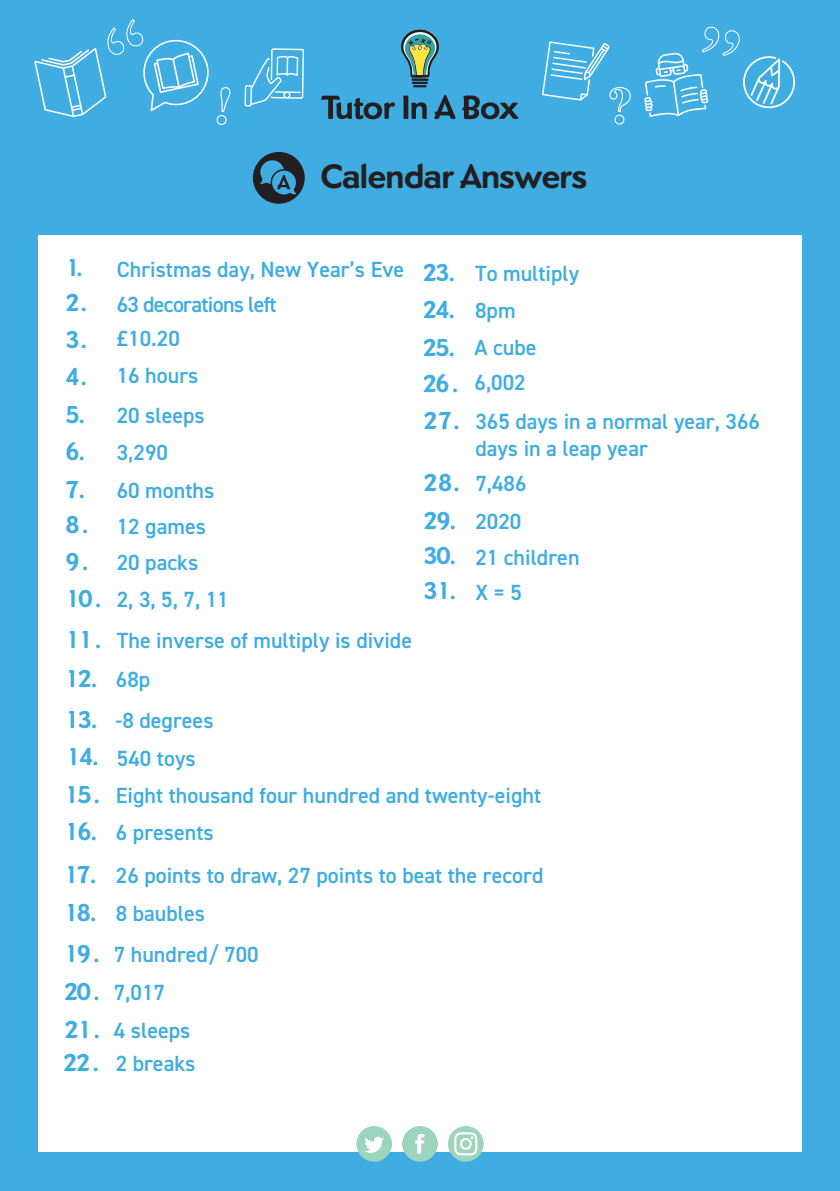
<style>
.page{position:relative;width:840px;height:1191px;background:#fff}
.page>*{position:absolute;margin:0;border:0;box-sizing:border-box;transform-origin:0 0}
.t1{font:700 35.2px "Dundee";color:#231f20}
.t2{font:700 25.4px "Dundee";color:#40ade2}
.t3{font:600 22px/36.2px "DIN2014";color:#40ade2}
.t4{font:600 22px "DIN2014";letter-spacing:-.03em;color:#40ade2}
.s1{font-family:"Dundee";font-weight:700;font-size:25.4px}
.s2{font-family:"DIN2014";font-weight:600;font-size:22px}
</style>
<div class="page">
<div style="left:0;top:0;width:839px;height:1191px;background:#40ade2"></div>
<div style="left:38px;top:235px;width:763px;height:917px;background:#fff"></div>
<svg style="left:321px;top:96px;width:74px;height:23px"></svg>
<svg style="left:403px;top:96px;width:23px;height:23px"></svg>
<svg style="left:434px;top:95px;width:21px;height:24px"></svg>
<svg style="left:462px;top:95px;width:56px;height:24px"></svg>
<svg style="left:401px;top:29px;width:38px;height:58px"></svg>
<div style="left:356px;top:1126px;width:36px;height:35px;background:#9cd4bd;border-radius:50%"></div>
<svg style="left:365px;top:1136px;width:19px;height:16px"></svg>
<div style="left:402px;top:1126px;width:35px;height:35px;background:#9cd4bd;border-radius:50%"></div>
<svg style="left:415px;top:1134px;width:9px;height:19px"></svg>
<div style="left:447px;top:1126px;width:36px;height:35px;background:#9cd4bd;border-radius:50%"></div>
<svg style="left:454px;top:1132px;width:23px;height:23px"></svg>
<svg style="left:244px;top:48px;width:60px;height:58px"></svg>
<svg style="left:644px;top:26px;width:152px;height:91px"></svg>
<svg style="left:34px;top:19px;width:197px;height:106px"></svg>
<svg style="left:542px;top:41px;width:89px;height:84px"></svg>
<div style="left:253px;top:152px;width:51px;height:52px;background:#231f20;border-radius:50%"></div>
<svg style="left:260px;top:159px;width:36px;height:36px"></svg>
<h1 class="t1" style="left:320px;top:155px;width:268px">Calendar Answers</h1>
<p class="t3" style="left:65px;top:251px;width:340px"><span class="s1">1.</span> Christmas day, New Year’s Eve</p>
<p class="t4" style="left:65px;top:289px;width:213px"><span class="s1">2.</span> 63 decorations left</p>
<p class="t3" style="left:65px;top:320px;width:116px"><span class="s1">3.</span> £10.20</p>
<p class="t3" style="left:65px;top:357px;width:135px"><span class="s1">4.</span> 16 hours</p>
<p class="t3" style="left:65px;top:397px;width:141px"><span class="s1">5.</span> 20 sleeps</p>
<p class="t3" style="left:65px;top:434px;width:104px"><span class="s1">6.</span> 3,290</p>
<p class="t3" style="left:65px;top:472px;width:165px"><span class="s1">7.</span> 60 months<br><span class="s1">8 .</span> 12 games<br><span class="s1">9 .</span> 20 packs<br><span class="s1">10 .</span> 2, 3, 5, 7, 11</p>
<p class="t3" style="left:65px;top:622px;width:348px"><span class="s1">11 .</span> The inverse of multiply is divide</p>
<p class="t2" style="left:64px;top:664px;width:87px">12. <span class="s2">68p</span></p>
<p class="t3" style="left:64px;top:702px;width:151px"><span class="s1">13.</span> -8 degrees</p>
<p class="t3" style="left:66px;top:740px;width:131px"><span class="s1">14.</span> 540 toys</p>
<p class="t3" style="left:422px;top:255px;width:158px"><span class="s1">23.</span> To multiply</p>
<p class="t2" style="left:422px;top:295px;width:95px">24. <span class="s2">8pm</span></p>
<p class="t3" style="left:422px;top:329px;width:116px;line-height:35.4px"><span class="s1">25.</span> A cube<br><span class="s1">26 .</span> 6,002</p>
<p class="t3" style="left:475px;top:408px;width:286px;line-height:26.4px;text-indent:-52px"><span class="s1">27.</span> 365 days in a normal year, 366 days in a leap year</p>
<p class="t3" style="left:423px;top:464px;width:105px"><span class="s1">28.</span> 7,486</p>
<p class="t3" style="left:423px;top:502px;width:100px"><span class="s1">29.</span> 2020</p>
<p class="t3" style="left:423px;top:539px;width:158px"><span class="s1">30.</span> 21 children</p>
<p class="t2" style="left:423px;top:575px;width:100px">31. <span class="s2">X = 5</span></p>
<p class="t3" style="left:64px;top:777px;width:478px"><span class="s1">15 .</span> Eight thousand four hundred and twenty-eight</p>
<p class="t3" style="left:64px;top:814px;width:151px"><span class="s1">16.</span> 6 presents</p>
<p class="t3" style="left:64px;top:857px;width:481px"><span class="s1">17.</span> 26 points to draw, 27 points to beat the record</p>
<p class="t3" style="left:64px;top:892px;width:196px;line-height:41px"><span class="s1">18.</span> 8 baubles<br><span class="s1">19 .</span> 7 hundred/ 700</p>
<p class="t3" style="left:64px;top:973px;width:128px;line-height:37.4px"><span class="s1">20 .</span> 7,017<br><span class="s1">21 .</span> 4 sleeps</p>
<p class="t3" style="left:63px;top:1044px;width:134px"><span class="s1">22 .</span> 2 breaks</p>
</div>
